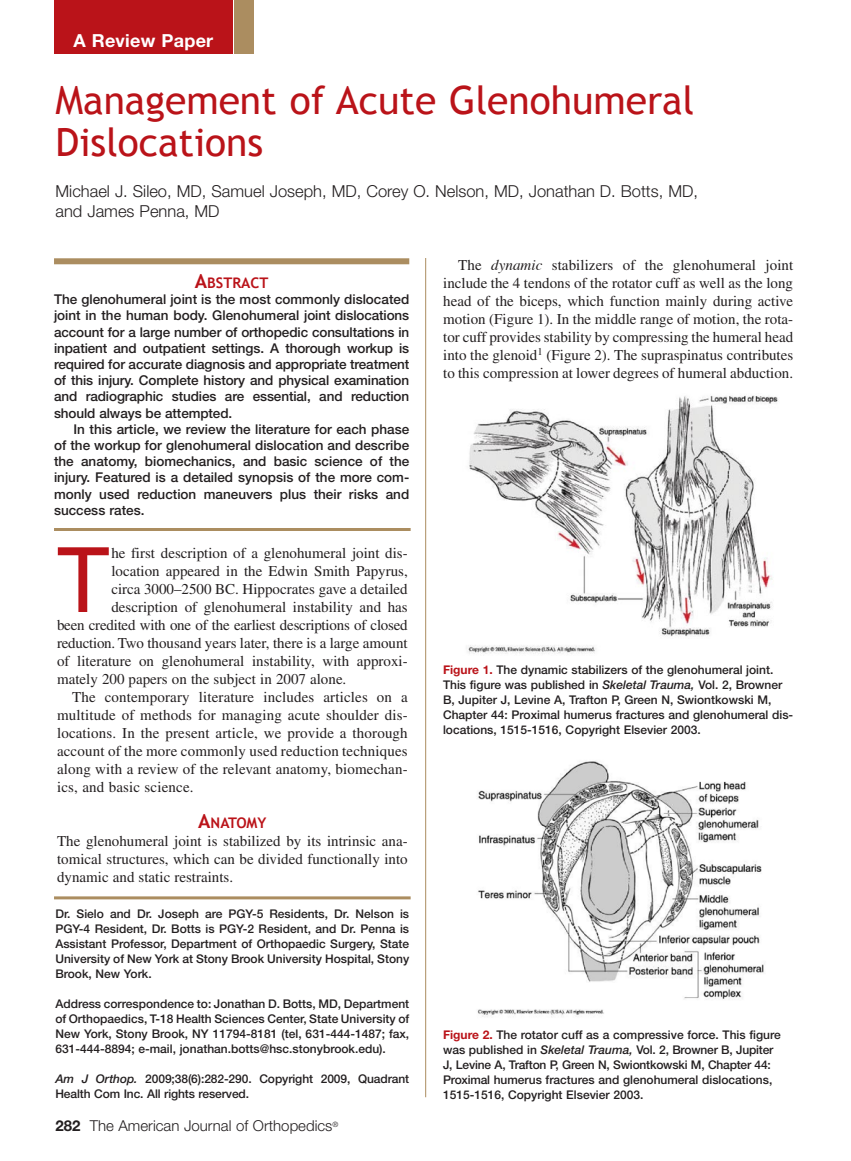
<style>
.page{position:relative;width:851px;height:1161px;background:#fff}
.page>*{position:absolute;margin:0;border:0;box-sizing:border-box;transform-origin:0 0}
.t1{font:90.45px "Trebuchet MS";color:#ba1319}
.t2{font:39px/42px "Trebuchet MS";color:#ba1319}
.t3{font:700 18px "Helvetica Neue";letter-spacing:.015em;color:#fff}
.t4{font:300 16.5px/19.5px "Helvetica Neue";color:#231f20}
.t5{font:15px/18px "Times";color:#231f20;text-align:justify}
.t6{font:300 15px "Helvetica Neue";color:#231f20}
.t7{font:700 14.7px "Trebuchet MS";color:#ba1319}
.t8{font:500 13.5px/16.2px "Helvetica Neue";letter-spacing:-.01em;color:#231f20;text-align:justify}
.t9{font:500 12px/15px "Helvetica Neue";color:#231f20}
.s1{font-size:19.5px}
.s2{font-style:italic}
.s3{font-weight:700}
.s4{font-weight:700;color:#ba1319}
</style>
<div class="page">
<div style="left:54px;top:0;width:178px;height:54px;background:#ba1319"></div>
<div style="left:234px;top:0;width:20px;height:54px;background:#ab8d60"></div>
<div style="left:54px;top:258px;width:355px;height:6px;background:#ab8d60"></div>
<hr style="left:54px;top:896px;width:356px;height:3px;background:#ab8d60">
<hr style="left:425px;top:258px;width:1px;height:839px;background:#ab8d60">
<hr style="left:54px;top:528px;width:356px;height:3px;background:#ab8d60">
<img style="left:468px;top:395px;width:310px;height:259px">
<img style="left:477px;top:761px;width:287px;height:256px">
<p class="t3" style="left:73px;top:29px;width:141px">A Review Paper</p>
<h2 class="t2" style="left:56px;top:80px;width:640px">Management of Acute Glenohumeral<br>Dislocations</h2>
<p class="t4" style="left:56px;top:181px;width:644px">Michael J. Sileo, MD, Samuel Joseph, MD, Corey O. Nelson, MD, Jonathan D. Botts, MD, and James Penna, MD</p>
<p class="t7" style="left:195px;top:274px;width:75px"><span class="s1">A</span>BSTRACT</p>
<p class="t8" style="left:54px;top:291px;width:357px">The glenohumeral joint is the most commonly dislocated joint in the human body. Glenohumeral joint dislocations account for a large number of orthopedic consultations in inpatient and outpatient settings. A thorough workup is required for accurate diagnosis and appropriate treatment of this injury. Complete history and physical examination and radiographic studies are essential, and reduction should always be attempted.</p>
<p class="t8" style="left:54px;top:421px;width:357px;text-indent:19px">In this article, we review the literature for each phase of the workup for glenohumeral dislocation and describe the anatomy, biomechanics, and basic science of the injury. Featured is a detailed synopsis of the more com&shy;monly used reduction maneuvers plus their risks and success rates.</p>
<h1 class="t1" style="left:57px;top:527px;width:54px">T</h1>
<p class="t5" style="left:111px;top:544px;width:298px">he first description of a glenohumeral joint dis-</p>
<p class="t5" style="left:111px;top:562px;width:298px">location appeared in the Edwin Smith Papyrus,</p>
<p class="t5" style="left:111px;top:580px;width:298px">circa 3000–2500 BC. Hippocrates gave a detailed</p>
<p class="t5" style="left:111px;top:598px;width:298px">description of glenohumeral instability and has</p>
<p class="t5" style="left:57px;top:616px;width:352px">been credited with one of the earliest descriptions of closed</p>
<p class="t5" style="left:57px;top:634px;width:352px">reduction. Two thousand years later, there is a large amount</p>
<p class="t5" style="left:57px;top:652px;width:352px">of literature on glenohumeral instability, with approxi-</p>
<p class="t5" style="left:57px;top:670px;width:291px">mately 200 papers on the subject in 2007 alone.</p>
<p class="t5" style="left:72px;top:688px;width:337px">The contemporary literature includes articles on a</p>
<p class="t5" style="left:57px;top:706px;width:352px">multitude of methods for managing acute shoulder dis-</p>
<p class="t5" style="left:57px;top:724px;width:352px">locations. In the present article, we provide a thorough</p>
<p class="t5" style="left:57px;top:742px;width:352px">account of the more commonly used reduction techniques</p>
<p class="t5" style="left:57px;top:760px;width:352px">along with a review of the relevant anatomy, biomechan-</p>
<p class="t5" style="left:57px;top:778px;width:138px">ics, and basic science.</p>
<p class="t7" style="left:198px;top:814px;width:70px"><span class="s1">A</span>NATOMY</p>
<p class="t5" style="left:57px;top:832px;width:352px">The glenohumeral joint is stabilized by its intrinsic ana&shy;tomical structures, which can be divided functionally into dynamic and static restraints.</p>
<p class="t9" style="left:55px;top:906px;width:355px;text-align:justify">Dr. Sielo and Dr. Joseph are PGY-5 Residents, Dr. Nelson is PGY-4 Resident, Dr. Botts is PGY-2 Resident, and Dr. Penna is Assistant Professor, Department of Orthopaedic Surgery, State University of New York at Stony Brook University Hospital, Stony Brook, New York.</p>
<p class="t9" style="left:55px;top:996px;width:355px;text-align:justify">Address correspondence to: Jonathan D. Botts, MD, Department of Orthopaedics, T-18 Health Sciences Center, State University of New York, Stony Brook, NY 11794-8181 (tel, 631-444-1487; fax, 631-444-8894; e-mail, jonathan.botts@hsc.stonybrook.edu).</p>
<p class="t9" style="left:55px;top:1071px;width:355px"><span class="s2">Am J Orthop.</span> 2009;38(6):282-290. Copyright 2009, Quadrant<br>Health Com Inc. All rights reserved.</p>
<p class="t6" style="left:56px;top:1116px;width:284px"><span class="s3">282</span> The American Journal of Orthopedics<sup>®</sup></p>
<p class="t5" style="left:443px;top:256px;width:351px;text-indent:15px">The <span class="s2">dynamic</span> stabilizers of the glenohumeral joint include the 4 tendons of the rotator cuff as well as the long head of the biceps, which function mainly during active motion (Figure 1). In the middle range of motion, the rota&shy;tor cuff provides stability by compressing the humeral head into the glenoid<sup>1</sup> (Figure 2). The supraspinatus contributes to this compression at lower degrees of humeral abduction.</p>
<p class="t9" style="left:443px;top:662px;width:352px"><span class="s4">Figure 1.</span> The dynamic stabilizers of the glenohumeral joint.<br>This figure was published in <span class="s2">Skeletal Trauma,</span> Vol. 2, Browner B, Jupiter J, Levine A, Trafton P, Green N, Swiontkowski M, Chapter 44: Proximal humerus fractures and glenohumeral dis&shy;locations, 1515-1516, Copyright Elsevier 2003.</p>
<p class="t9" style="left:443px;top:1027px;width:339px"><span class="s4">Figure 2.</span> The rotator cuff as a compressive force. This figure was published in <span class="s2">Skeletal Trauma,</span> Vol. 2, Browner B, Jupiter J, Levine A, Trafton P, Green N, Swiontkowski M, Chapter 44:<br>Proximal humerus fractures and glenohumeral dislocations, 1515-1516, Copyright Elsevier 2003.</p>
</div>
